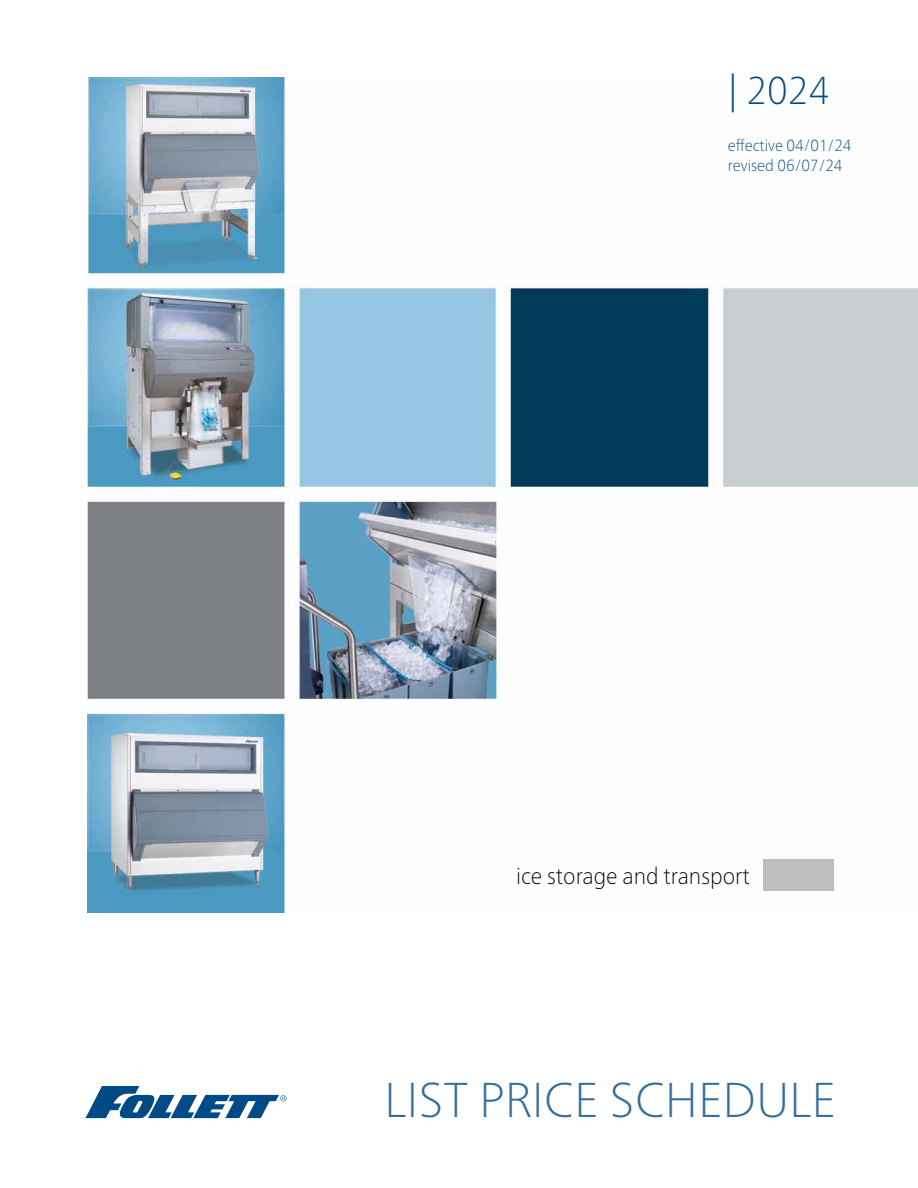
<style>
.page{position:relative;width:918px;height:1188px;background:#fff}
.page>*{position:absolute;margin:0;border:0;box-sizing:border-box;transform-origin:0 0}
.t1{font:100 48.9px "Frutiger Neue LT Pro";color:#336f9d}
.t2{font:100 38.85px "Frutiger Neue LT Pro";color:#004b85;scale:.94 1}
.t3{font:100 23.1px "Frutiger Neue LT Pro";color:#000;scale:.94 1}
.t4{font:100 16.2px/20.1px "Frutiger Neue LT Pro";color:#004b85;scale:.94 1}
</style>
<div class="page">
<img style="left:87px;top:78px;width:830px;height:834px">
<svg style="left:86px;top:1086px;width:200px;height:32px"></svg>
<div style="left:763px;top:860px;width:71px;height:31px;background:#bcbec0"></div>
<h2 class="t2" style="left:728px;top:67px;width:110px">| 2024</h2>
<p class="t4" style="left:728px;top:135px;width:133px">effective 04/01/24 revised 06/07/24</p>
<h3 class="t3" style="left:516px;top:862px;width:250px">ice storage and transport</h3>
<h1 class="t1" style="left:384px;top:1071px;width:453px">LIST PRICE SCHEDULE</h1>
</div>
